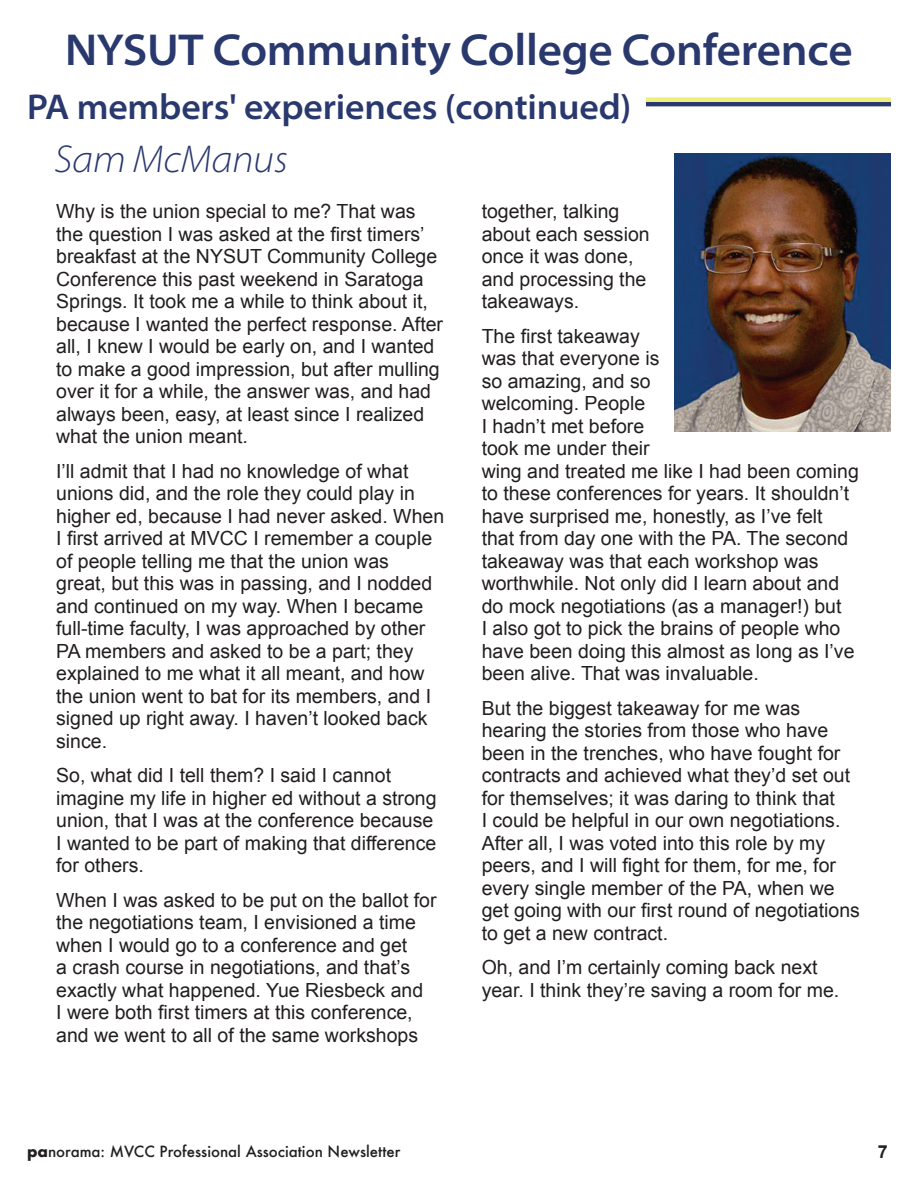
<style>
.page{position:relative;width:918px;height:1188px;background:#fff}
.page>*{position:absolute;margin:0;border:0;box-sizing:border-box;transform-origin:0 0}
.Headline_-_Small{font:45px "Myriad Variable Concept";letter-spacing:-.005em;color:#29386d}
.Headline_-_Small-2{font:italic 39px "Myriad Variable Concept";letter-spacing:-.005em;color:#29386d}
.Headline_-_Small-3{font:36px "Myriad Variable Concept";letter-spacing:-.005em;color:#29386d}
.Article_body{font:19.5px/22.5px "Arial";color:#231f20}
.t1{font:700 18px "Arial";color:#231f20}
.t2{font:500 15px "Futura";color:#231f20}
.s1{font-weight:700}
</style>
<div class="page">
<hr style="left:27px;top:102px;width:864px;height:4px;background:#29386d">
<div style="left:27px;top:97px;width:864px;height:5px;background:#f0ee7b"></div>
<img style="left:675px;top:153px;width:216px;height:278px">
<div style="left:27px;top:92px;width:619px;height:52px;background:#fff"></div>
<p class="Headline_-_Small" style="left:65px;top:24px;width:789px">NYSUT Community College Conference</p>
<p class="Headline_-_Small-3" style="left:27px;top:86px;width:606px">PA members' experiences (continued)</p>
<p class="Headline_-_Small-2" style="left:54px;top:137px;width:236px">Sam McManus</p>
<p class="Article_body" style="left:56px;top:200px;width:388px">Why is the union special to me? That was the question I was asked at the first timers’ breakfast at the NYSUT Community College Conference this past weekend in Saratoga Springs. It took me a while to think about it, because I wanted the perfect response. After all, I knew I would be early on, and I wanted to make a good impression, but after mulling over it for a while, the answer was, and had always been, easy, at least since I realized what the union meant.</p>
<p class="Article_body" style="left:56px;top:460px;width:390px">I’ll admit that I had no knowledge of what unions did, and the role they could play in higher ed, because I had never asked. When I first arrived at MVCC I remember a couple of people telling me that the union was<br>great, but this was in passing, and I nodded and continued on my way. When I became full-time faculty, I was approached by other PA members and asked to be a part; they explained to me what it all meant, and how the union went to bat for its members, and I signed up right away. I haven’t looked back since.</p>
<p class="Article_body" style="left:56px;top:764px;width:382px">So, what did I tell them? I said I cannot imagine my life in higher ed without a strong union, that I was at the conference because I wanted to be part of making that difference for others.</p>
<p class="Article_body" style="left:56px;top:889px;width:382px">When I was asked to be put on the ballot for the negotiations team, I envisioned a time when I would go to a conference and get<br>a crash course in negotiations, and that’s exactly what happened. Yue Riesbeck and<br>I were both first timers at this conference, and we went to all of the same workshops</p>
<p class="Article_body" style="left:482px;top:200px;width:170px">together, talking about each session once it was done, and processing the takeaways.</p>
<p class="Article_body" style="left:482px;top:325px;width:379px">The first takeaway<br>was that everyone is<br>so amazing, and so<br>welcoming. People<br>I hadn’t met before<br>took me under their<br>wing and treated me like I had been coming to these conferences for years. It shouldn’t have surprised me, honestly, as I’ve felt that from day one with the PA. The second takeaway was that each workshop was worthwhile. Not only did I learn about and do mock negotiations (as a manager!) but<br>I also got to pick the brains of people who have been doing this almost as long as I’ve been alive. That was invaluable.</p>
<p class="Article_body" style="left:482px;top:697px;width:380px">But the biggest takeaway for me was hearing the stories from those who have been in the trenches, who have fought for contracts and achieved what they’d set out for themselves; it was daring to think that<br>I could be helpful in our own negotiations.<br>After all, I was voted into this role by my peers, and I will fight for them, for me, for every single member of the PA, when we get going with our first round of negotiations to get a new contract.</p>
<p class="Article_body" style="left:482px;top:956px;width:359px">Oh, and I’m certainly coming back next year. I think they’re saving a room for me.</p>
<p class="t2" style="left:27px;top:1141px;width:375px"><span class="s1">pa</span>norama: MVCC Professional Association Newsletter</p>
<p class="t1" style="left:878px;top:1140px;width:12px">7</p>
</div>
